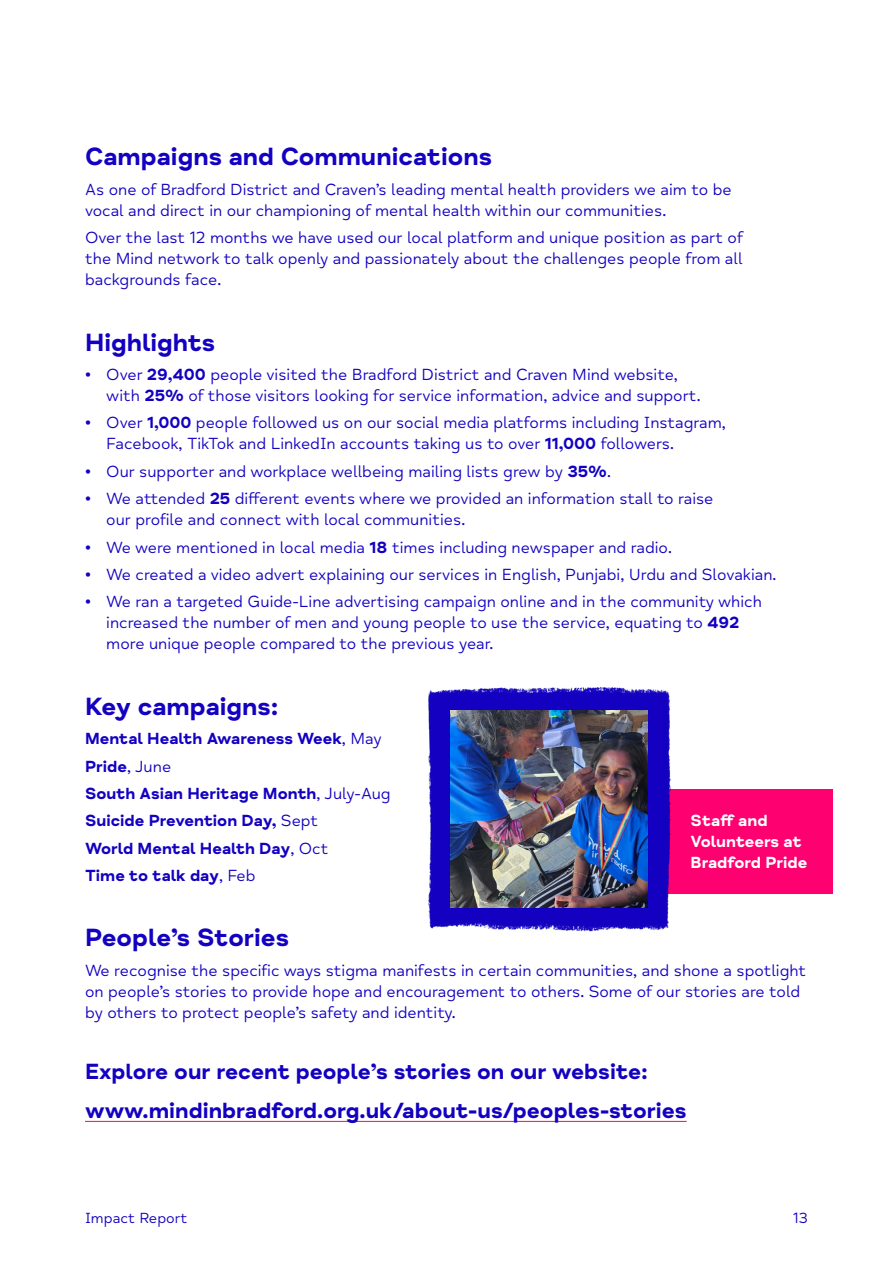
<style>
.page{position:relative;width:893px;height:1263px;background:#fff}
.page>*{position:absolute;margin:0;border:0;box-sizing:border-box;transform-origin:0 0}
.t1{font:700 25.5px "Mind Meridian";color:#1300c1}
.t2{font:700 22.5px/39.8px "Mind Meridian";color:#1300c1}
.t3{font:16.5px/21px "Mind Meridian";color:#1300c1}
.t4{font:700 16.5px/27.3px "Mind Meridian";color:#1300c1}
.t5{font:700 16.5px/21px "Mind Meridian";color:#fff}
.t6{font:15px "Mind Meridian";color:#1300c1}
.s1{font-weight:700}
.s2{font-weight:400}
</style>
<div class="page">
<hr style="left:85px;top:1121px;width:602px;height:1px;background:#ff0071">
<div style="left:620px;top:789px;width:212px;height:104px;background:#ff0071"></div>
<img style="left:428px;top:687px;width:256px;height:245px">
<img style="left:450px;top:710px;width:197px;height:197px">
<h1 class="t1" style="left:85px;top:142px;width:409px">Campaigns and Communications</h1>
<p class="t3" style="left:85px;top:179px;width:648px">As one of Bradford District and Craven’s leading mental health providers we aim to be vocal and direct in our championing of mental health within our communities.</p>
<p class="t3" style="left:85px;top:228px;width:660px;text-align:justify">Over the last 12 months we have used our local platform and unique position as part of the Mind network to talk openly and passionately about the challenges people from all backgrounds face.</p>
<h1 class="t1" style="left:85px;top:327px;width:132px">Highlights</h1>
<p class="t3" style="left:106px;top:364px;width:596px;text-indent:-21px">• Over <span class="s1">29,400</span> people visited the Bradford District and Craven Mind website, with <span class="s1">25%</span> of those visitors looking for service information, advice and support.</p>
<p class="t3" style="left:106px;top:413px;width:621px;text-indent:-21px">• Over <span class="s1">1,000</span> people followed us on our social media platforms including Instagram,<br>Facebook, TikTok and LinkedIn accounts taking us to over <span class="s1">11,000</span> followers.</p>
<p class="t3" style="left:85px;top:461px;width:527px">• Our supporter and workplace wellbeing mailing lists grew by <span class="s1">35%</span>.</p>
<p class="t3" style="left:106px;top:488px;width:609px;text-indent:-21px">• We attended <span class="s1">25</span> different events where we provided an information stall to raise our profile and connect with local communities.</p>
<p class="t3" style="left:85px;top:537px;width:588px">• We were mentioned in local media <span class="s1">18</span> times including newspaper and radio.</p>
<p class="t3" style="left:85px;top:564px;width:693px">• We created a video advert explaining our services in English, Punjabi, Urdu and Slovakian.</p>
<p class="t3" style="left:106px;top:592px;width:657px;text-indent:-21px">• We ran a targeted Guide-Line advertising campaign online and in the community which increased the number of men and young people to use the service, equating to <span class="s1">492 </span>more unique people compared to the previous year.</p>
<h1 class="t1" style="left:85px;top:691px;width:194px">Key campaigns:</h1>
<p class="t4" style="left:85px;top:725px;width:307px">Mental Health Awareness Week<span class="s2">, May<br></span>Pride<span class="s2">, June<br></span>South Asian Heritage Month<span class="s2">, July-Aug<br></span>Suicide Prevention Day, <span class="s2">Sept<br></span>World Mental Health Day<span class="s2">, Oct<br></span>Time to talk day<span class="s2">, Feb</span></p>
<p class="t5" style="left:691px;top:810px;width:118px">Staff and<br>Volunteers at<br>Bradford Pride</p>
<h1 class="t1" style="left:85px;top:922px;width:206px">People’s Stories</h1>
<p class="t3" style="left:85px;top:960px;width:723px">We recognise the specific ways stigma manifests in certain communities, and shone a spotlight on people’s stories to provide hope and encouragement to others. Some of our stories are told by others to protect people’s safety and identity.</p>
<h2 class="t2" style="left:85px;top:1051px;width:603px">Explore our recent people’s stories on our website: www.mindinbradford.org.uk/about-us/peoples-stories</h2>
<p class="t6" style="left:85px;top:1209px;width:104px">Impact Report</p>
<p class="t6" style="left:793px;top:1209px;width:16px">13</p>
</div>
